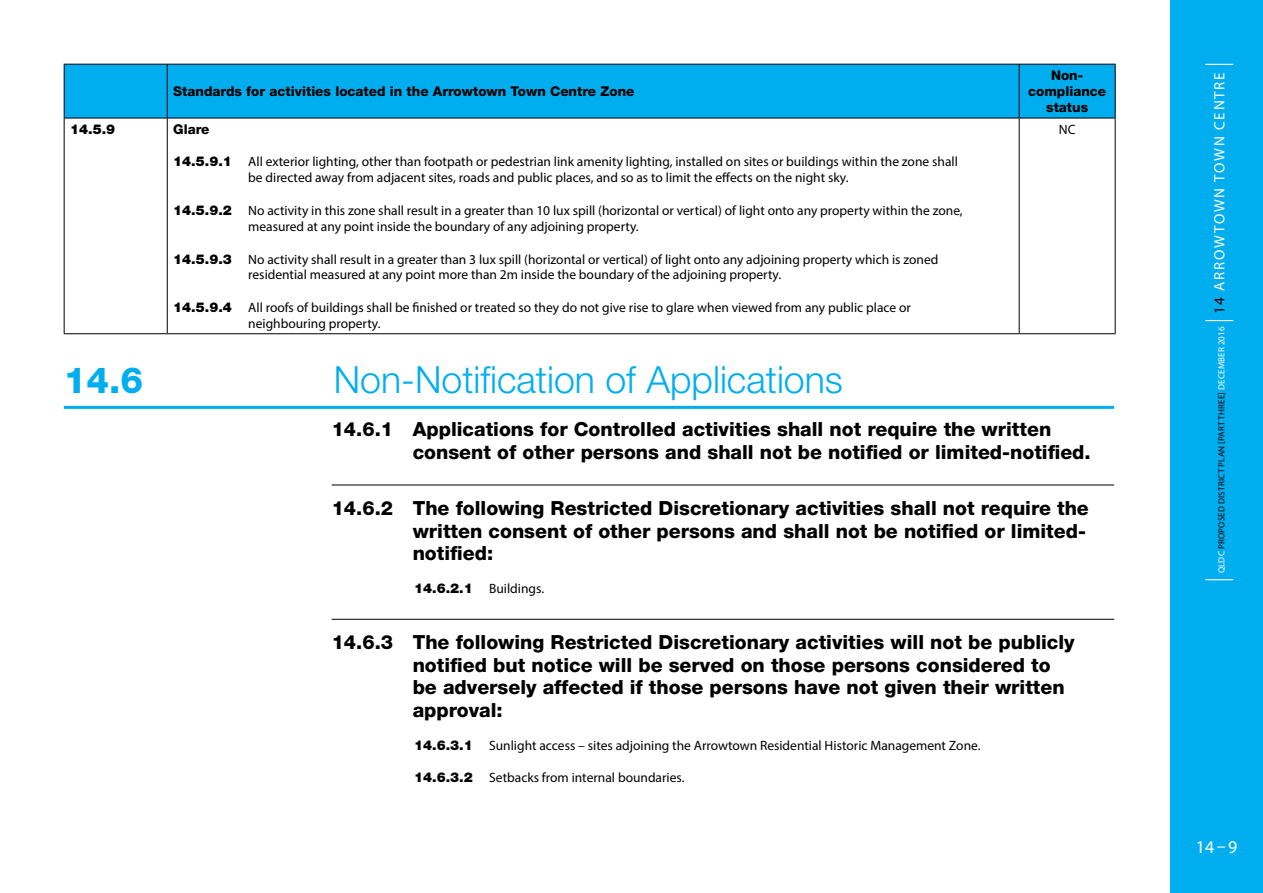
<style>
.page{position:relative;width:1263px;height:893px;background:#fff}
.page>*{position:absolute;margin:0;border:0;box-sizing:border-box;transform-origin:0 0}
.t1{font:300 37.5px "Helvetica Neue LT Std";color:#00aeef}
.t2{font:800 36px "Helvetica Neue LT Std";color:#00aeef}
.t3{font:800 19.5px/22.5px "Helvetica Neue LT Std";color:#000}
.t4{font:18px "Myriad Pro";color:#fff}
.t5{font:13.5px/15.8px "Myriad Pro";color:#000}
.t6{font:800 13.5px/15.8px "Helvetica Neue LT Std";color:#000;text-align:center}
.t7{font:900 13.5px "Helvetica Neue LT Std";color:#000}
.t8{font:9px "Myriad Pro";letter-spacing:.02em;color:#000}
.s1{font-family:"Helvetica Neue LT Std";font-weight:900}
.s2{color:#fff}
.s3{font-size:15px}
.s4{font-size:15px;color:#fff}
</style>
<div class="page">
<div style="left:1170px;top:0;width:93px;height:893px;background:#00aeef"></div>
<svg style="left:1205px;top:579px;width:28px;height:1px"></svg>
<svg style="left:1205px;top:320px;width:28px;height:1px"></svg>
<svg style="left:1205px;top:64px;width:28px;height:1px"></svg>
<div style="left:65px;top:65px;width:1050px;height:53px;background:#00aeef"></div>
<hr style="left:64px;top:118px;width:1px;height:215px;background:#000">
<hr style="left:167px;top:118px;width:1px;height:215px;background:#000">
<hr style="left:1019px;top:118px;width:1px;height:215px;background:#000">
<hr style="left:1115px;top:118px;width:1px;height:215px;background:#000">
<hr style="left:64px;top:333px;width:103px;height:1px;background:#000">
<hr style="left:167px;top:333px;width:852px;height:1px;background:#000">
<hr style="left:1019px;top:333px;width:96px;height:1px;background:#000">
<hr style="left:64px;top:64px;width:103px;height:1px;background:#000">
<hr style="left:64px;top:65px;width:1px;height:53px;background:#000">
<hr style="left:167px;top:64px;width:852px;height:1px;background:#000">
<hr style="left:1019px;top:64px;width:96px;height:1px;background:#000">
<hr style="left:1115px;top:65px;width:1px;height:53px;background:#000">
<hr style="left:64px;top:118px;width:103px;height:1px;background:#000">
<hr style="left:167px;top:118px;width:852px;height:1px;background:#000">
<hr style="left:1019px;top:118px;width:96px;height:1px;background:#000">
<hr style="left:167px;top:65px;width:1px;height:53px;background:#000">
<hr style="left:1019px;top:65px;width:1px;height:53px;background:#000">
<hr style="left:332px;top:485px;width:782px;height:1px;background:#000">
<hr style="left:332px;top:619px;width:782px;height:1px;background:#000">
<hr style="left:64px;top:406px;width:1050px;height:3px;background:#00aeef">
<p class="t6" style="left:173px;top:83px;width:463px">Standards for activities located in the Arrowtown Town Centre Zone</p>
<p class="t7" style="left:70px;top:121px;width:47px">14.5.9</p>
<p class="t6" style="left:173px;top:121px;width:38px">Glare</p>
<p class="t5" style="left:248px;top:154px;width:711px;text-indent:-75px"><span class="s1">14.5.9.1</span> All exterior lighting, other than footpath or pedestrian link amenity lighting, installed on sites or buildings within the zone shall be directed away from adjacent sites, roads and public places, and so as to limit the effects on the night sky.</p>
<p class="t5" style="left:248px;top:202px;width:716px;text-indent:-75px"><span class="s1">14.5.9.2</span> No activity in this zone shall result in a greater than 10 lux spill (horizontal or vertical) of light onto any property within the zone, measured at any point inside the boundary of any adjoining property.</p>
<p class="t5" style="left:248px;top:251px;width:692px;text-indent:-75px"><span class="s1">14.5.9.3</span> No activity shall result in a greater than 3 lux spill (horizontal or vertical) of light onto any adjoining property which is zoned residential measured at any point more than 2m inside the boundary of the adjoining property.</p>
<p class="t5" style="left:248px;top:299px;width:664px;text-indent:-75px"><span class="s1">14.5.9.4</span> All roofs of buildings shall be finished or treated so they do not give rise to glare when viewed from any public place or neighbouring property.</p>
<h2 class="t2" style="left:64px;top:359px;width:81px">14.6</h2>
<h1 class="t1" style="left:334px;top:357px;width:511px">Non-Notification of Applications</h1>
<p class="t6" style="left:1028px;top:67px;width:80px">Non&shy;compliance status</p>
<p class="t5" style="left:1059px;top:121px;width:18px">NC</p>
<h3 class="t3" style="left:413px;top:418px;width:679px;text-indent:-81px">14.6.1 Applications for Controlled activities shall not require the written consent of other persons and shall not be notified or limited-notified.</h3>
<h3 class="t3" style="left:413px;top:497px;width:678px;text-indent:-81px">14.6.2 The following Restricted Discretionary activities shall not require the written consent of other persons and shall not be notified or limited&shy;notified:</h3>
<p class="t5" style="left:414px;top:580px;width:131px"><span class="s1">14.6.2.1</span> Buildings.</p>
<h3 class="t3" style="left:413px;top:631px;width:663px;text-indent:-81px">14.6.3 The following Restricted Discretionary activities will not be publicly notified but notice will be served on those persons considered to be adversely affected if those persons have not given their written approval:</h3>
<p class="t5" style="left:414px;top:737px;width:568px"><span class="s1">14.6.3.1</span> Sunlight access – sites adjoining the Arrowtown Residential Historic Management Zone.</p>
<p class="t5" style="left:414px;top:770px;width:272px"><span class="s1">14.6.3.2</span> Setbacks from internal boundaries.</p>
<p class="t8" style="left:1216px;top:573px;width:501px;rotate:-90deg"><span class="s2">QLDC</span> PROPOSED DISTRICT PLAN [PART THREE] <span class="s2">DECEMBER 2016</span> <span class="s3">14</span> <span class="s4">Arro w town To wn Centre</span></p>
<h3 class="t4" style="left:1196px;top:836px;width:43px">14–9</h3>
</div>
